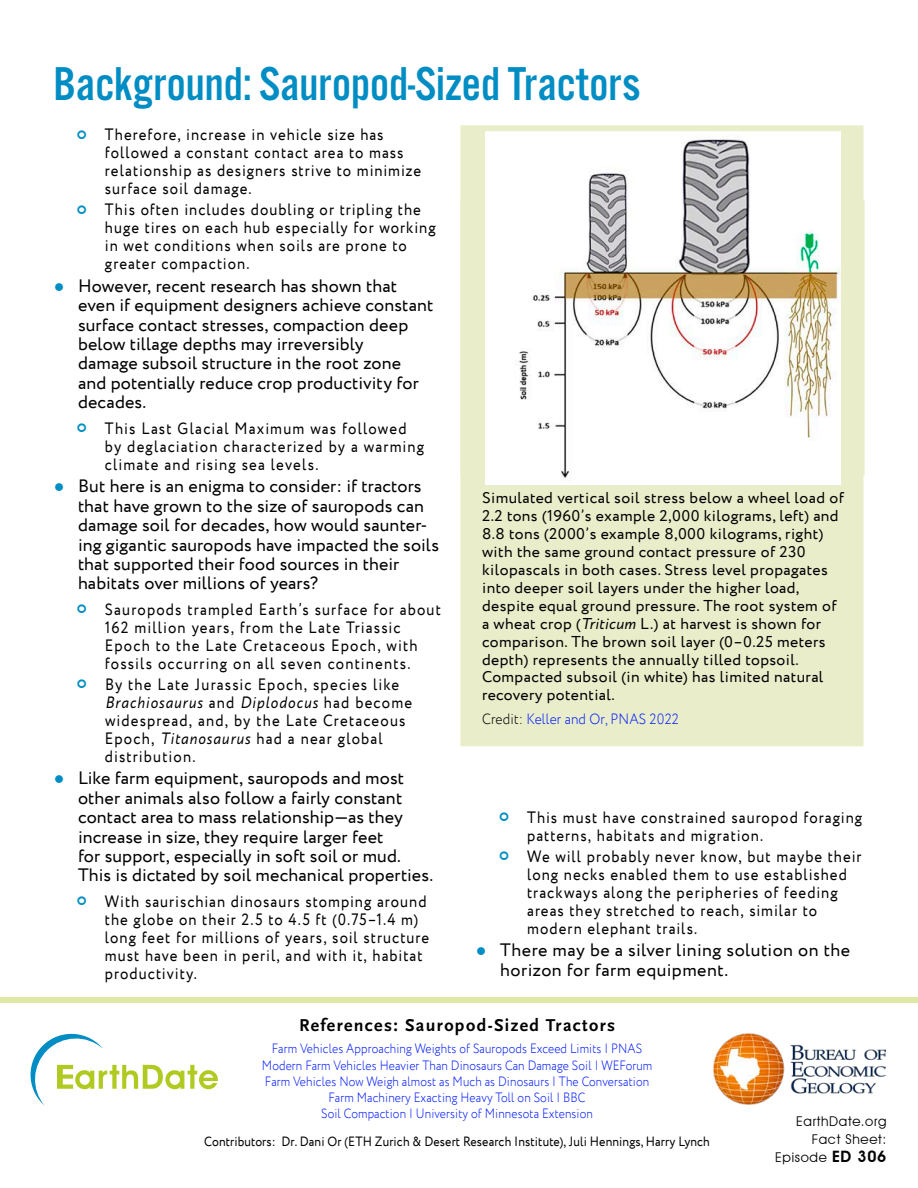
<style>
.page{position:relative;width:918px;height:1188px;background:#fff}
.page>*{position:absolute;margin:0;border:0;box-sizing:border-box;transform-origin:0 0}
.t1{font:49.35px "Alternate Got No 3 D";color:#008dc4}
.t2{font:18px/19.4px "Circe";letter-spacing:.005em;color:#000}
.t3{font:18px/19.4px "Circe";letter-spacing:.025em;color:#000}
.t4{font:700 18px "Scala Sans Pro";letter-spacing:.075em;color:#000}
.t5{font:16.5px/18px "Circe";letter-spacing:.07em;color:#000;scale:.9 1}
.t6{font:15.75px/18px "Circe";letter-spacing:.025em;color:#000}
.t7{font:300 15px "Circe";letter-spacing:.01em;color:#001bff;scale:.9 1}
.t8{font:300 13.5px/16.2px "Circe";letter-spacing:.01em;color:#001bff;text-align:center;scale:.87 1}
.t9{font:13.5px "Circe";letter-spacing:.01em;color:#000;scale:.9 1}
.t10{font:13.5px/18px "Avant Garde IT Cby BT";letter-spacing:.05em;color:#000;text-align:right}
.s1{color:#008dc4}
.s2{font-style:italic}
.s3{color:#000}
.s4{font-weight:600;font-size:15.75px}
</style>
<div class="page">
<svg style="left:460px;top:125px;width:405px;height:622px"></svg>
<div style="left:482px;top:485px;width:365px;height:257px;background:#eaedca"></div>
<img style="left:713px;top:1034px;width:173px;height:71px">
<svg style="left:30px;top:1033px;width:188px;height:72px"></svg>
<div style="left:0;top:998px;width:918px;height:5px;background:#dee7a6"></div>
<h1 class="t1" style="left:53px;top:58px;width:588px">Background: Sauropod-Sized Tractors</h1>
<p class="t5" style="left:105px;top:126px;width:353px">Therefore, increase in vehicle size has followed a constant contact area to mass relationship as designers strive to minimize surface soil damage.</p>
<p class="t5" style="left:105px;top:201px;width:369px">This often includes doubling or tripling the huge tires on each hub especially for working in wet conditions when soils are prone to greater compaction.</p>
<p class="t2" style="left:78px;top:277px;width:357px;text-indent:-24px"><span class="s1">●</span> However, recent research has shown that even if equipment designers achieve constant surface contact stresses, compaction deep below tillage depths may irreversibly<br>damage subsoil structure in the root zone and potentially reduce crop productivity for decades.</p>
<p class="t5" style="left:105px;top:420px;width:356px">This Last Glacial Maximum was followed by deglaciation characterized by a warming climate and rising sea levels.</p>
<p class="t2" style="left:78px;top:477px;width:363px;text-indent:-24px"><span class="s1">●</span> But here is an enigma to consider: if tractors that have grown to the size of sauropods can damage soil for decades, how would saunter&shy;ing gigantic sauropods have impacted the soils that supported their food sources in their habitats over millions of years?</p>
<p class="t5" style="left:105px;top:601px;width:375px">Sauropods trampled Earth’s surface for about 162 million years, from the Late Triassic Epoch to the Late Cretaceous Epoch, with fossils occurring on all seven continents.</p>
<p class="t5" style="left:105px;top:676px;width:343px">By the Late Jurassic Epoch, species like <span class="s2">Brachiosaurus</span> and <span class="s2">Diplodocus</span> had become widespread, and, by the Late Cretaceous Epoch, <span class="s2">Titanosaurus</span> had a near global distribution.</p>
<p class="t2" style="left:78px;top:769px;width:357px;text-indent:-24px"><span class="s1">●</span> Like farm equipment, sauropods and most other animals also follow a fairly constant contact area to mass relationship—as they increase in size, they require larger feet<br>for support, especially in soft soil or mud.<br>This is dictated by soil mechanical properties.</p>
<p class="t5" style="left:105px;top:893px;width:362px">With saurischian dinosaurs stomping around the globe on their 2.5 to 4.5 ft (0.75–1.4 m) long feet for millions of years, soil structure must have been in peril, and with it, habitat productivity.</p>
<p class="t6" style="left:482px;top:489px;width:363px">Simulated vertical soil stress below a wheel load of 2.2 tons (1960’s example 2,000 kilograms, left) and 8.8 tons (2000’s example 8,000 kilograms, right) with the same ground contact pressure of 230 kilopascals in both cases. Stress level propagates into deeper soil layers under the higher load, despite equal ground pressure. The root system of a wheat crop (<span class="s2">Triticum</span> L.) at harvest is shown for comparison. The brown soil layer (0–0.25 meters depth) represents the annually tilled topsoil.<br>Compacted subsoil (in white) has limited natural recovery potential.</p>
<p class="t7" style="left:482px;top:709px;width:220px"><span class="s3">Credit:</span> Keller and Or, PNAS 2022</p>
<p class="t5" style="left:527px;top:809px;width:374px">This must have constrained sauropod foraging patterns, habitats and migration.</p>
<p class="t5" style="left:527px;top:848px;width:373px">We will probably never know, but maybe their long necks enabled them to use established trackways along the peripheries of feeding areas they stretched to reach, similar to modern elephant trails.</p>
<p class="t3" style="left:500px;top:941px;width:352px;text-indent:-24px"><span class="s1">●</span> There may be a silver lining solution on the horizon for farm equipment.</p>
<p class="t4" style="left:299px;top:1014px;width:318px">References: Sauropod-Sized Tractors</p>
<p class="t8" style="left:262px;top:1041px;width:450px">Farm Vehicles Approaching Weights of Sauropods Exceed Limits | PNAS Modern Farm Vehicles Heavier Than Dinosaurs Can Damage Soil | WEForum Farm Vehicles Now Weigh almost as Much as Dinosaurs | The Conversation Farm Machinery Exacting Heavy Toll on Soil | BBC<br>Soil Compaction | University of Minnesota Extension</p>
<p class="t9" style="left:204px;top:1132px;width:563px">Contributors: Dr. Dani Or (ETH Zurich &amp; Desert Research Institute), Juli Hennings, Harry Lynch</p>
<p class="t10" style="left:775px;top:1113px;width:113px">EarthDate.org<br>Fact Sheet:<br>Episode <span class="s4">ED 306</span></p>
</div>
